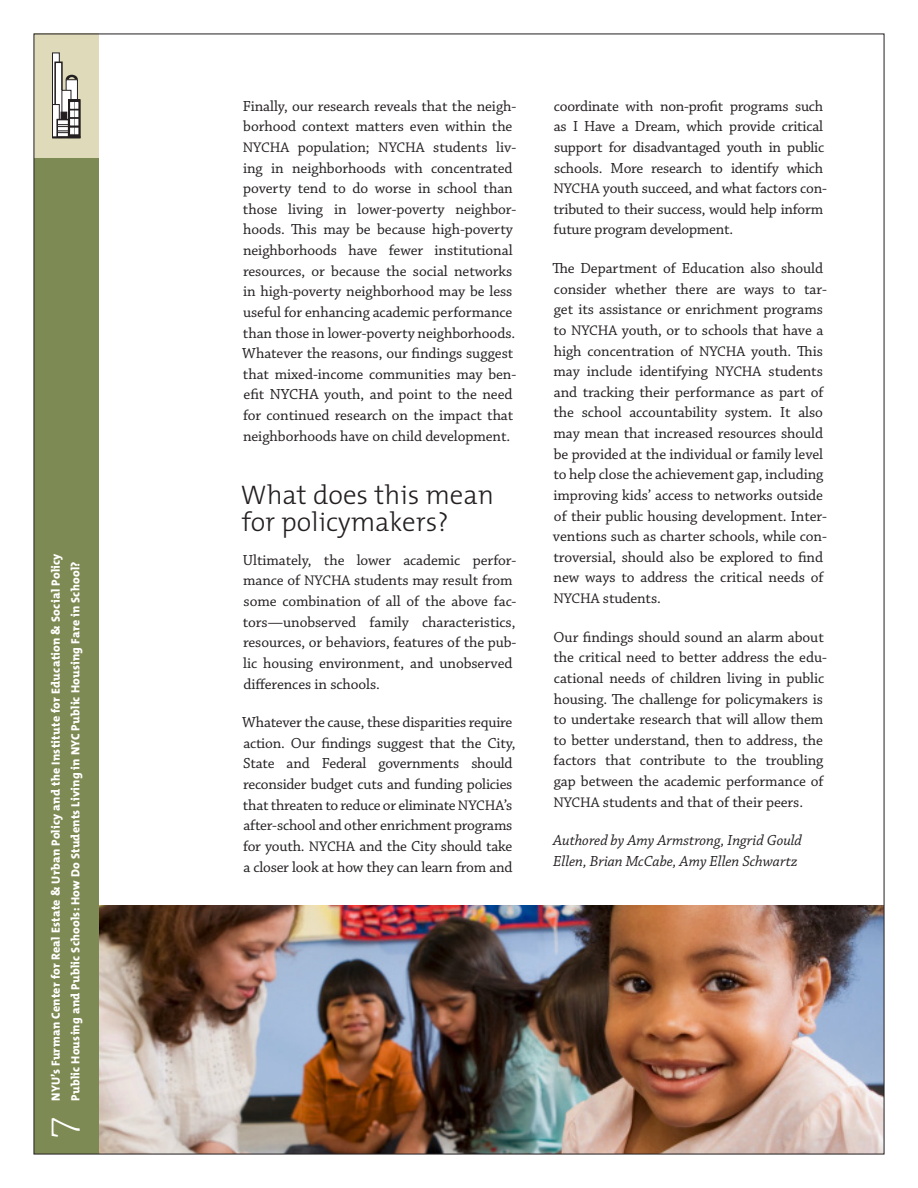
<style>
.page{position:relative;width:918px;height:1188px;background:#fff}
.page>*{position:absolute;margin:0;border:0;box-sizing:border-box;transform-origin:0 0}
.t1{font:300 43.5px "Chaparral Pro";color:#fff}
.Head{font:300 27px/27px "The Mix";color:#231f20}
.Text{font:15.3px/20.7px "Chaparral Pro";letter-spacing:-.005em;color:#231f20}
.Text-2{font:italic 15.3px/20.7px "Chaparral Pro";letter-spacing:-.005em;color:#231f20}
.Subhead{font:800 12px/19.5px "The Mix";letter-spacing:.02em;color:#fff}
.s1{font-size:14.7px}
</style>
<div class="page">
<img style="left:99px;top:906px;width:783px;height:246px">
<div style="left:34px;top:34px;width:65px;height:125px;background:#dedaba"></div>
<div style="left:53px;top:53px;width:6px;height:84px;background:#fff"></div>
<div style="left:52px;top:53px;width:8px;height:85px;border:1px solid #231f20"></div>
<svg style="left:66px;top:75px;width:12px;height:4px"></svg>
<div style="left:66px;top:80px;width:11px;height:57px;background:#fff"></div>
<div style="left:66px;top:79px;width:12px;height:59px;border:1px solid #231f20"></div>
<div style="left:55px;top:62px;width:7px;height:75px;background:#fff"></div>
<div style="left:54px;top:62px;width:9px;height:76px;border:2px solid #231f20"></div>
<div style="left:62px;top:90px;width:9px;height:47px;background:#fff"></div>
<div style="left:62px;top:90px;width:9px;height:48px;border:1px solid #231f20"></div>
<svg style="left:53px;top:105px;width:6px;height:32px"></svg>
<div style="left:52px;top:104px;width:8px;height:34px;border:1px solid #231f20"></div>
<div style="left:57px;top:120px;width:12px;height:17px;background:#fff"></div>
<svg style="left:70px;top:101px;width:9px;height:35px"></svg>
<div style="left:68px;top:99px;width:13px;height:39px;border:1px solid #231f20"></div>
<hr style="left:52px;top:136px;width:29px;height:2px;background:#231f20">
<svg style="left:57px;top:102px;width:21px;height:32px"></svg>
<div style="left:34px;top:159px;width:65px;height:995px;background:#7e8a53"></div>
<p class="Subhead" style="left:46px;top:1101px;width:549px;rotate:-90deg">NYU’s Furman Center for Real Estate &amp; Urban Policy and the Institute for Education &amp; Social Policy<br>Public Housing and Public Schools: How Do Students Living in NYC Public Housing Fare in School?</p>
<p class="t1" style="left:42px;top:1139px;width:24px;rotate:-90deg">7</p>
<p class="Text" style="left:242px;top:96px;width:276px">Finally, our research reveals that the neigh&shy;borhood context matters even within the <span class="s1">NYCHA</span> population; <span class="s1">NYCHA</span> students liv&shy;ing in neighborhoods with concentrated poverty tend to do worse in school than those living in lower-poverty neighbor&shy;hoods. This may be because high-poverty neighborhoods have fewer institutional resources, or because the social networks in high-poverty neighborhood may be less useful for enhancing academic performance than those in lower-poverty neighborhoods.<br>Whatever the reasons, our findings suggest that mixed-income communities may ben&shy;efit NYCHA youth, and point to the need for continued research on the impact that neighborhoods have on child development.</p>
<p class="Head" style="left:241px;top:480px;width:255px">What does this mean for policymakers?</p>
<p class="Text" style="left:243px;top:550px;width:275px">Ultimately, the lower academic perfor&shy;mance of <span class="s1">NYCHA</span> students may result from some combination of all of the above fac&shy;tors—unobserved family characteristics, resources, or behaviors, features of the pub&shy;lic housing environment, and unobserved differences in schools.</p>
<p class="Text" style="left:242px;top:713px;width:275px">Whatever the cause, these disparities require action. Our findings suggest that the City, State and Federal governments should reconsider budget cuts and funding policies that threaten to reduce or eliminate <span class="s1">NYCHA</span>’s after-school and other enrichment programs for youth. <span class="s1">NYCHA</span> and the City should take a closer look at how they can learn from and</p>
<p class="Text" style="left:553px;top:96px;width:275px">coordinate with non-profit programs such as I Have a Dream, which provide critical support for disadvantaged youth in public schools. More research to identify which <span class="s1">NYCHA</span> youth succeed, and what factors con&shy;tributed to their success, would help inform future program development.</p>
<p class="Text" style="left:552px;top:259px;width:276px">The Department of Education also should consider whether there are ways to tar&shy;get its assistance or enrichment programs to <span class="s1">NYCHA</span> youth, or to schools that have a high concentration of <span class="s1">NYCHA</span> youth. This may include identifying <span class="s1">NYCHA</span> students and tracking their performance as part of the school accountability system. It also may mean that increased resources should be provided at the individual or family level to help close the achievement gap, including improving kids’ access to networks outside of their public housing development. Inter&shy;ventions such as charter schools, while con&shy;troversial, should also be explored to find new ways to address the critical needs of <span class="s1">NYCHA</span> students.</p>
<p class="Text" style="left:553px;top:627px;width:275px">Our findings should sound an alarm about the critical need to better address the edu&shy;cational needs of children living in public housing. The challenge for policymakers is to undertake research that will allow them to better understand, then to address, the factors that contribute to the troubling gap between the academic performance of <span class="s1">NYCHA</span> students and that of their peers.</p>
<p class="Text-2" style="left:553px;top:831px;width:250px">Authored by Amy Armstrong, Ingrid Gould<br>Ellen, Brian McCabe, Amy Ellen Schwartz</p>
</div>
